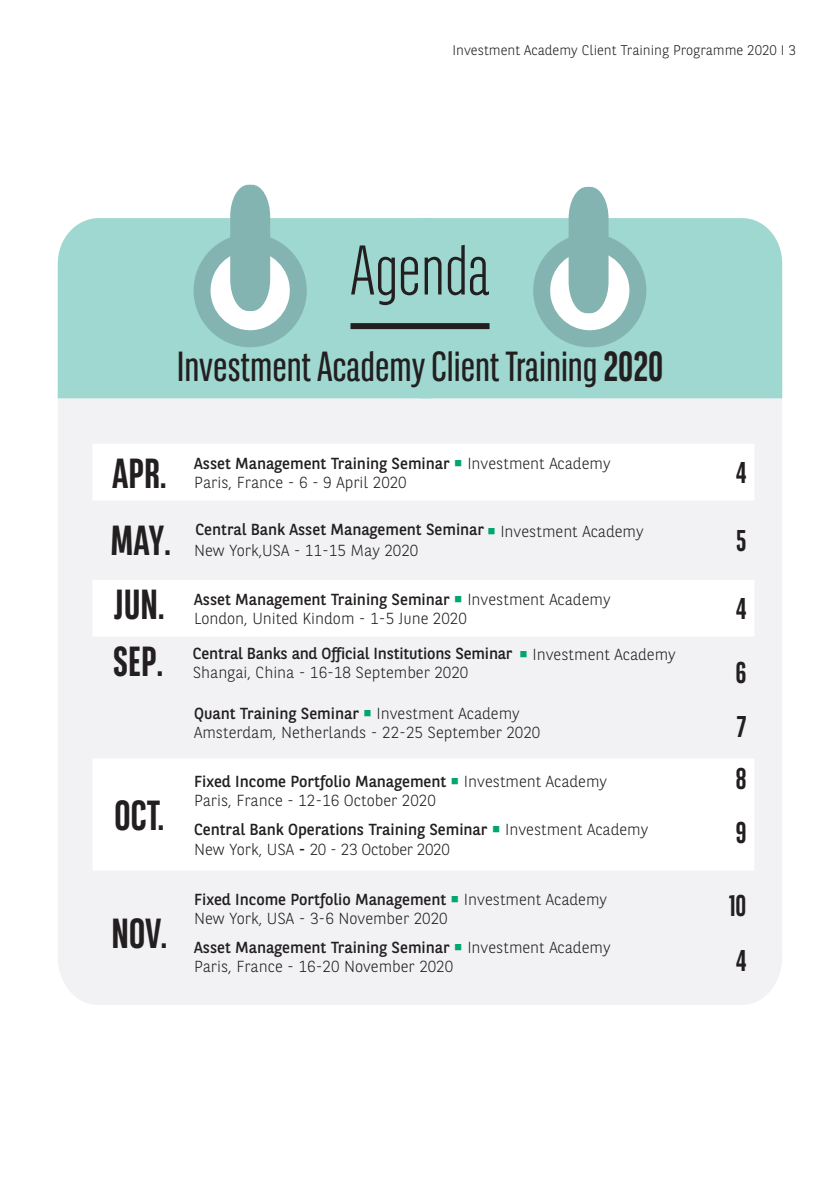
<style>
.page{position:relative;width:840px;height:1191px;background:#fff}
.page>*{position:absolute;margin:0;border:0;box-sizing:border-box;transform-origin:0 0}
.t1{font:300 70px "BNPP Sans Condensed";color:#231f20}
.t2{font:42px "BNPP Sans Condensed";color:#231f20}
.Texte_courant{font:700 42px "BNPP Sans Condensed";color:#231f20}
.t3{font:700 30px "BNPP Sans Condensed";color:#231f20}
.Texte_courant-2{font:16px "BNPP Sans";color:#231f20}
.Texte_courant-3{font:300 16px/20.6px "BNPP Sans";color:#231f20}
.Texte_courant-4{font:300 16px "BNPP Sans";letter-spacing:-.02em;color:#231f20}
.t4{font:300 14px "BNPP Sans";color:#231f20}
.s1{font-weight:700}
.s2{color:#00a66e}
.s3{font-weight:300}
.s4{font-weight:400}
</style>
<div class="page">
<div style="left:58px;top:398px;width:723px;height:607px;background:#f2f2f5"></div>
<div style="left:431px;top:218px;width:350px;height:180px;background:#9fd8d0"></div>
<div style="left:58px;top:218px;width:373px;height:180px;background:#9fd8d0"></div>
<div style="left:533px;top:234px;width:113px;height:113px;background:#84b4b2;border-radius:50%"></div>
<div style="left:550px;top:251px;width:79px;height:79px;background:#fff;border-radius:50%"></div>
<svg style="left:568px;top:187px;width:40px;height:126px"></svg>
<div style="left:193px;top:234px;width:113px;height:113px;background:#84b4b2;border-radius:50%"></div>
<div style="left:210px;top:251px;width:79px;height:79px;background:#fff;border-radius:50%"></div>
<svg style="left:92px;top:444px;width:662px;height:426px"></svg>
<div style="left:350px;top:323px;width:139px;height:6px;background:#231f20"></div>
<svg style="left:230px;top:185px;width:40px;height:126px"></svg>
<p class="t4" style="left:452px;top:41px;width:345px">Investment Academy Client Training Programme 2020 I 3</p>
<p class="t1" style="left:350px;top:226px;width:141px">Agenda</p>
<p class="t2" style="left:177px;top:340px;width:488px">Investment Academy Client Training <span class="s1">2020</span></p>
<p class="Texte_courant" style="left:112px;top:449px;width:56px">APR.</p>
<p class="Texte_courant-2" style="left:194px;top:452px;width:417px">Asset Management Training Seminar <span class="s2">○</span> <span class="s3">Investment Academy</span></p>
<p class="Texte_courant-3" style="left:194px;top:471px;width:214px">Paris, France - 6 - 9 April 2020</p>
<p class="t3" style="left:735px;top:455px;width:12px">4</p>
<p class="Texte_courant" style="left:110px;top:515px;width:62px">MAY.</p>
<p class="Texte_courant-3" style="left:194px;top:519px;width:450px"><span class="s4">Central Bank Asset Management Seminar</span> <span class="s2">○</span> Investment Academy<br>New York,USA - 11-15 May 2020</p>
<p class="t3" style="left:735px;top:523px;width:12px">5</p>
<p class="Texte_courant" style="left:114px;top:580px;width:52px">JUN.</p>
<p class="Texte_courant-2" style="left:194px;top:588px;width:417px">Asset Management Training Seminar <span class="s2">○</span> <span class="s3">Investment Academy</span></p>
<p class="t3" style="left:735px;top:591px;width:12px">4</p>
<p class="Texte_courant-3" style="left:194px;top:607px;width:274px">London, United Kindom - 1-5 June 2020</p>
<p class="Texte_courant" style="left:113px;top:637px;width:52px">SEP.</p>
<p class="Texte_courant" style="left:114px;top:791px;width:51px">OCT.</p>
<p class="Texte_courant" style="left:111px;top:909px;width:57px">NOV.</p>
<p class="Texte_courant-2" style="left:193px;top:643px;width:484px">Central Banks and Official Institutions Seminar <span class="s2">○</span> <span class="s3">Investment Academy</span></p>
<p class="Texte_courant-3" style="left:193px;top:661px;width:277px">Shangai, China - 16-18 September 2020</p>
<p class="Texte_courant-2" style="left:194px;top:702px;width:327px">Quant Training Seminar <span class="s2">○</span> <span class="s3">Investment Academy</span></p>
<p class="Texte_courant-3" style="left:194px;top:721px;width:347px">Amsterdam, Netherlands - 22-25 September 2020</p>
<p class="Texte_courant-2" style="left:194px;top:770px;width:414px">Fixed Income Portfolio Management <span class="s2">○</span> <span class="s3">Investment Academy</span></p>
<p class="Texte_courant-3" style="left:194px;top:789px;width:243px">Paris, France - 12-16 October 2020</p>
<p class="Texte_courant-2" style="left:194px;top:819px;width:455px">Central Bank Operations Training Seminar <span class="s2">○</span> <span class="s3">Investment Academy</span></p>
<p class="Texte_courant-4" style="left:194px;top:838px;width:257px">New York, USA <span class="s4">-</span> 20 - 23 October 2020</p>
<p class="Texte_courant-2" style="left:194px;top:888px;width:414px">Fixed Income Portfolio Management <span class="s2">○</span> <span class="s3">Investment Academy</span></p>
<p class="Texte_courant-3" style="left:194px;top:907px;width:255px">New York, USA - 3-6 November 2020</p>
<p class="Texte_courant-2" style="left:194px;top:936px;width:417px">Asset Management Training Seminar <span class="s2">○</span> <span class="s3">Investment Academy</span></p>
<p class="Texte_courant-3" style="left:194px;top:955px;width:260px">Paris, France - 16-20 November 2020</p>
<p class="t3" style="left:735px;top:654px;width:12px">6</p>
<p class="t3" style="left:736px;top:708px;width:11px">7</p>
<p class="t3" style="left:735px;top:761px;width:12px">8</p>
<p class="t3" style="left:735px;top:815px;width:12px">9</p>
<p class="t3" style="left:728px;top:888px;width:19px">10</p>
<p class="t3" style="left:735px;top:942px;width:12px">4</p>
</div>
